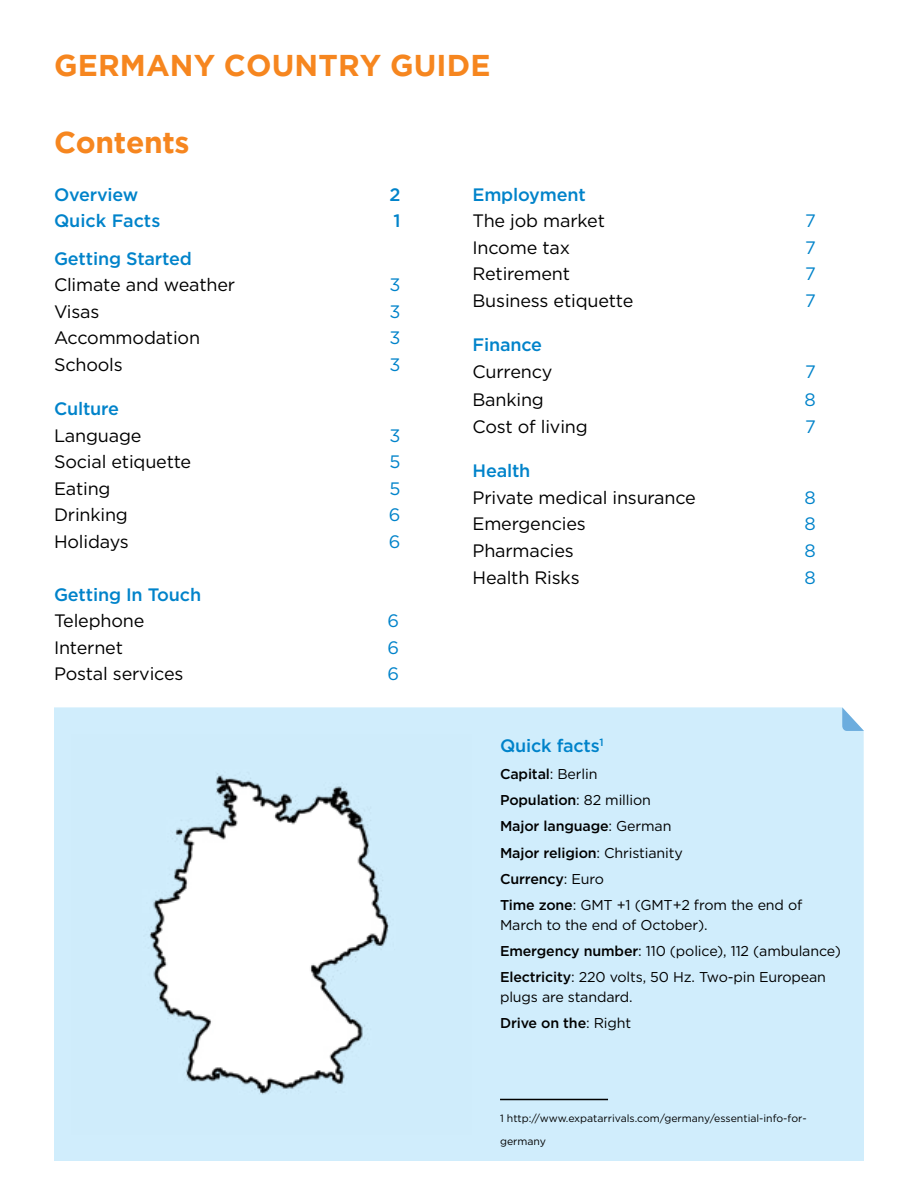
<style>
.page{position:relative;width:918px;height:1188px;background:#fff}
.page>*{position:absolute;margin:0;border:0;box-sizing:border-box;transform-origin:0 0}
.t1{font:700 30px "Gotham";letter-spacing:.005em;color:#f6861f}
.t2{font:18px "Gotham";letter-spacing:-.01em;color:#000}
.t3{font:500 18px "Gotham";letter-spacing:-.01em;color:#0083ca}
.t4{font:18px "Gotham";color:#0083ca}
.t5{font:14.25px/26.2px "Gotham";letter-spacing:-.01em;color:#000}
.t6{font:10.5px/22.5px "Gotham";color:#000}
.s1{font-weight:500}
</style>
<div class="page">
<div style="left:54px;top:707px;width:810px;height:454px;background:#d0edfc"></div>
<svg style="left:842px;top:707px;width:22px;height:24px"></svg>
<hr style="left:500px;top:1099px;width:108px;height:1px;background:#000">
<img style="left:71px;top:735px;width:400px;height:399px">
<h1 class="t1" style="left:54px;top:48px;width:438px">GERMANY COUNTRY GUIDE</h1>
<h1 class="t1" style="left:54px;top:125px;width:137px">Contents</h1>
<p class="t3" style="left:54px;top:182px;width:86px">Overview</p>
<p class="t3" style="left:389px;top:182px;width:13px">2</p>
<p class="t3" style="left:54px;top:209px;width:108px">Quick Facts</p>
<p class="t3" style="left:393px;top:209px;width:9px">1</p>
<p class="t3" style="left:54px;top:247px;width:139px">Getting Started</p>
<p class="t2" style="left:54px;top:273px;width:183px">Climate and weather</p>
<p class="t4" style="left:389px;top:273px;width:13px">3</p>
<p class="t2" style="left:54px;top:300px;width:47px">Visas</p>
<p class="t4" style="left:389px;top:300px;width:13px">3</p>
<p class="t2" style="left:54px;top:326px;width:148px">Accommodation</p>
<p class="t4" style="left:389px;top:326px;width:13px">3</p>
<p class="t2" style="left:54px;top:353px;width:70px">Schools</p>
<p class="t4" style="left:389px;top:353px;width:13px">3</p>
<p class="t3" style="left:54px;top:397px;width:67px">Culture</p>
<p class="t2" style="left:54px;top:424px;width:89px">Language</p>
<p class="t4" style="left:389px;top:424px;width:13px">3</p>
<p class="t2" style="left:54px;top:450px;width:139px">Social etiquette</p>
<p class="t4" style="left:389px;top:450px;width:13px">5</p>
<p class="t2" style="left:54px;top:477px;width:58px">Eating</p>
<p class="t4" style="left:389px;top:477px;width:13px">5</p>
<p class="t2" style="left:54px;top:503px;width:75px">Drinking</p>
<p class="t4" style="left:389px;top:503px;width:13px">6</p>
<p class="t2" style="left:54px;top:530px;width:76px">Holidays</p>
<p class="t4" style="left:389px;top:530px;width:13px">6</p>
<p class="t3" style="left:54px;top:583px;width:149px">Getting In Touch</p>
<p class="t2" style="left:54px;top:609px;width:92px">Telephone</p>
<p class="t4" style="left:387px;top:609px;width:13px">6</p>
<p class="t2" style="left:54px;top:636px;width:71px">Internet</p>
<p class="t4" style="left:387px;top:636px;width:13px">6</p>
<p class="t2" style="left:54px;top:662px;width:131px">Postal services</p>
<p class="t4" style="left:387px;top:662px;width:13px">6</p>
<p class="t3" style="left:472px;top:183px;width:115px">Employment</p>
<p class="t2" style="left:472px;top:209px;width:134px">The job market</p>
<p class="t4" style="left:805px;top:209px;width:12px">7</p>
<p class="t2" style="left:472px;top:236px;width:99px">Income tax</p>
<p class="t4" style="left:805px;top:236px;width:12px">7</p>
<p class="t2" style="left:472px;top:262px;width:99px">Retirement</p>
<p class="t4" style="left:805px;top:262px;width:12px">7</p>
<p class="t2" style="left:472px;top:289px;width:162px">Business etiquette</p>
<p class="t4" style="left:805px;top:289px;width:12px">7</p>
<p class="t3" style="left:472px;top:333px;width:71px">Finance</p>
<p class="t2" style="left:472px;top:360px;width:81px">Currency</p>
<p class="t4" style="left:805px;top:360px;width:12px">7</p>
<p class="t2" style="left:472px;top:389px;width:73px">Banking</p>
<p class="t4" style="left:805px;top:389px;width:13px">8</p>
<p class="t2" style="left:472px;top:415px;width:117px">Cost of living</p>
<p class="t4" style="left:805px;top:415px;width:12px">7</p>
<p class="t3" style="left:472px;top:459px;width:59px">Health</p>
<p class="t2" style="left:472px;top:486px;width:225px">Private medical insurance</p>
<p class="t4" style="left:805px;top:486px;width:13px">8</p>
<p class="t2" style="left:472px;top:513px;width:115px">Emergencies</p>
<p class="t4" style="left:805px;top:513px;width:13px">8</p>
<p class="t2" style="left:472px;top:539px;width:103px">Pharmacies</p>
<p class="t4" style="left:805px;top:539px;width:13px">8</p>
<p class="t2" style="left:472px;top:566px;width:109px">Health Risks</p>
<p class="t4" style="left:805px;top:566px;width:13px">8</p>
<p class="t3" style="left:500px;top:734px;width:105px">Quick facts<sup>1</sup></p>
<p class="t5" style="left:500px;top:761px;width:304px"><span class="s1">Capital</span>: Berlin<br><span class="s1">Population</span>: 82 million<br><span class="s1">Major language</span>: German<br><span class="s1">Major religion</span>: Christianity<br><span class="s1">Currency</span>: Euro<br><span class="s1">Time zone</span>: GMT +1 (GMT+2 from the end of</p>
<p class="t5" style="left:500px;top:911px;width:342px">March to the end of October).<br><span class="s1">Emergency number</span>: 110 (police), 112 (ambulance)<br><span class="s1">Electricity</span>: 220 volts, 50 Hz. Two-pin European</p>
<p class="t5" style="left:500px;top:983px;width:134px">plugs are standard.<br><span class="s1">Drive on the</span>: Right</p>
<p class="t6" style="left:500px;top:1107px;width:308px">1 http://www.expatarrivals.com/germany/essential-info-for&shy;germany</p>
</div>
